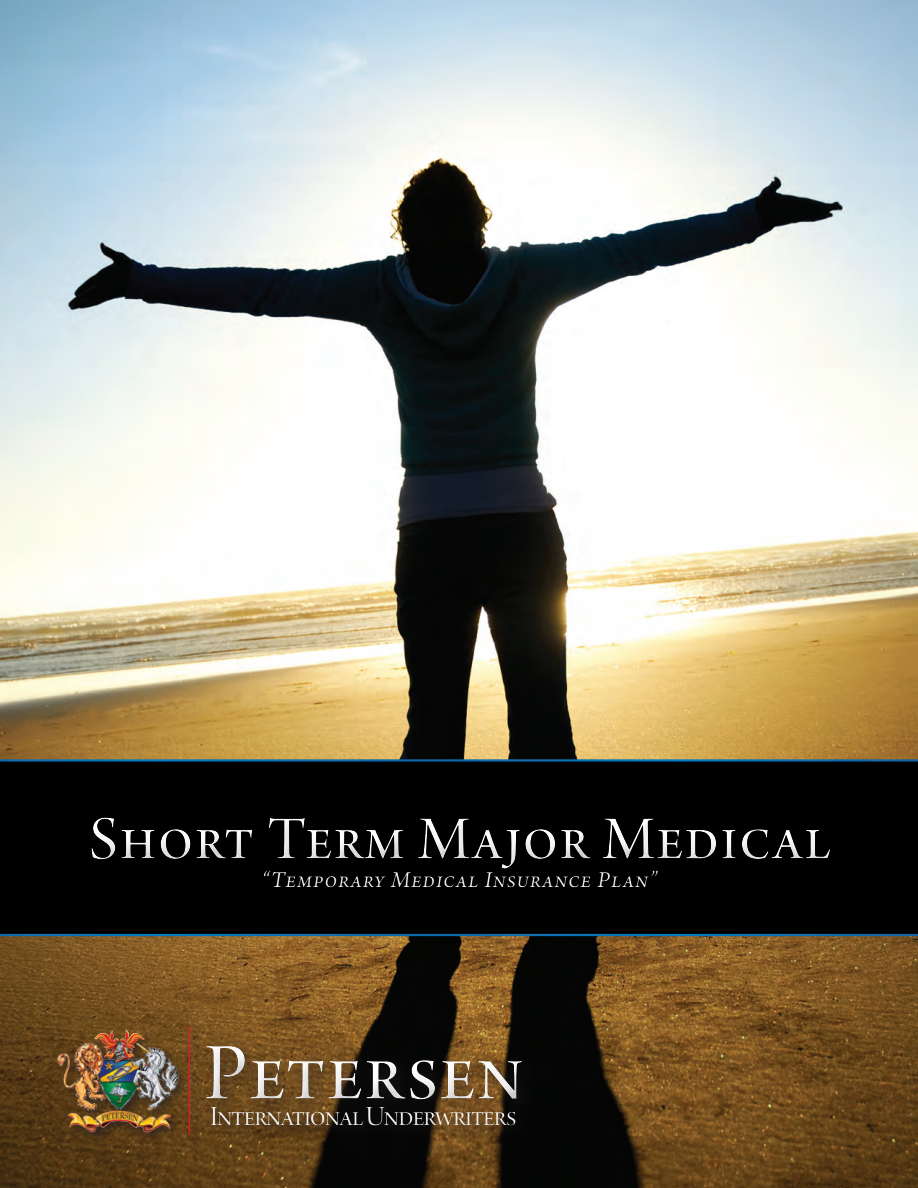
<style>
.page{position:relative;width:918px;height:1188px;background:#fff}
.page>*{position:absolute;margin:0;border:0;box-sizing:border-box;transform-origin:0 0}
.t1{font:85.2px "Arno Pro Display";letter-spacing:.03em;color:#fff}
.t2{font:64.5px "Arno Pro Display";letter-spacing:.03em;color:#fff}
.t3{font:29.4px "Arno Pro Display";letter-spacing:-.045em;color:#fff}
.t4{font:italic 24px "Arno Pro";letter-spacing:.03em;color:#fff}
</style>
<div class="page">
<img style="left:0;top:0;width:918px;height:1188px">
<svg style="left:0;top:759px;width:918px;height:177px"></svg>
<div style="left:69px;top:793px;width:776px;height:101px;background:#000"></div>
<div style="left:77px;top:807px;width:775px;height:105px;background:#000"></div>
<div style="left:198px;top:1036px;width:341px;height:109px;background:#231f20;opacity:.83"></div>
<div style="left:191px;top:1026px;width:344px;height:108px;background:#fff;opacity:.28"></div>
<div style="left:195px;top:1039px;width:348px;height:98px;background:#231f20;opacity:.75"></div>
<div style="left:56px;top:1028px;width:134px;height:115px;background:#231f20;opacity:.7"></div>
<img style="left:55px;top:1026px;width:128px;height:107px">
<div style="left:185px;top:1024px;width:18px;height:123px;background:#231f20;opacity:.75"></div>
<hr style="left:189px;top:1027px;width:1px;height:108px;background:#d1232a">
<h2 class="t2" style="left:89px;top:804px;width:742px">Short Term Major Medical</h2>
<p class="t4" style="left:262px;top:866px;width:397px">“Temporary Medical Insurance Plan”</p>
<h1 class="t1" style="left:204px;top:1026px;width:320px">Petersen</h1>
<p class="t3" style="left:210px;top:1101px;width:308px">International Underwriters</p>
</div>
